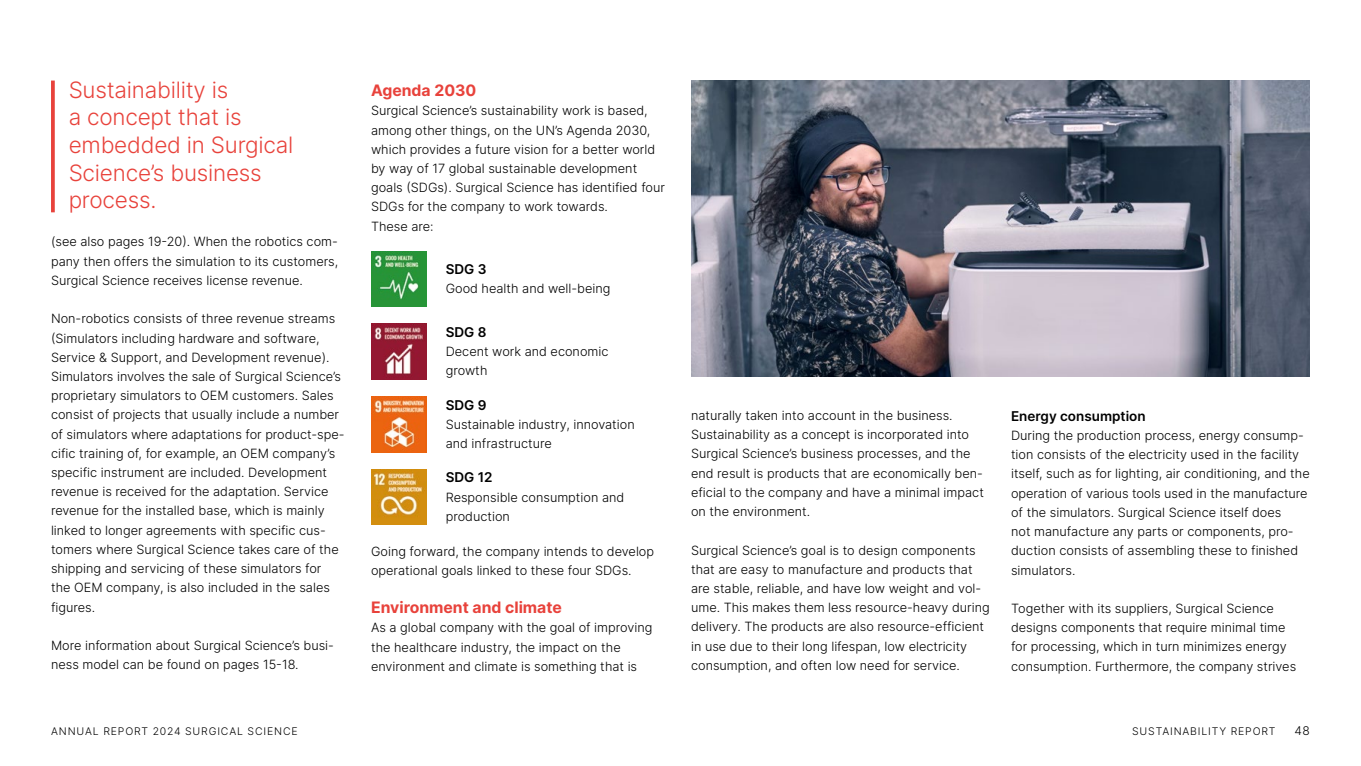
<style>
.page{position:relative;width:1361px;height:766px;background:#fff}
.page>*{position:absolute;margin:0;border:0;box-sizing:border-box;transform-origin:0 0}
.t1{font:300 22.5px/27.6px "Inter";letter-spacing:-.01em;color:#e8423b}
.t2{font:700 15.75px "Inter";color:#e8423b}
.t3{font:600 13.5px "Inter";color:#000}
.t4{font:300 12.75px/19.2px "Inter";color:#000}
.t5{font:300 12px "Inter";color:#000}
.t6{font:300 10.5px "Inter";letter-spacing:.08em;color:#000}
</style>
<div class="page">
<img style="left:371px;top:251px;width:55px;height:55px">
<img style="left:371px;top:324px;width:55px;height:55px">
<img style="left:371px;top:396px;width:55px;height:56px">
<img style="left:371px;top:469px;width:55px;height:55px">
<img style="left:691px;top:81px;width:619px;height:295px">
<svg style="left:51px;top:80px;width:4px;height:132px"></svg>
<h1 class="t1" style="left:69px;top:75px;width:226px">Sustainability is<br>a concept that is embedded in Surgical<br>Science’s business process.</h1>
<p class="t4" style="left:51px;top:232px;width:289px;text-align:justify">(see also pages 19-20). When the robotics com&shy;pany then offers the simulation to its customers, Surgical Science receives license revenue.</p>
<p class="t4" style="left:51px;top:309px;width:295px">Non-robotics consists of three revenue streams (Simulators including hardware and software, Service &amp; Support, and Development revenue).<br>Simulators involves the sale of Surgical Science’s proprietary simulators to OEM customers. Sales consist of projects that usually include a number of simulators where adaptations for product-spe&shy;cific training of, for example, an OEM company’s specific instrument are included. Development revenue is received for the adaptation. Service revenue for the installed base, which is mainly linked to longer agreements with specific cus&shy;tomers where Surgical Science takes care of the shipping and servicing of these simulators for<br>the OEM company, is also included in the sales figures.</p>
<p class="t4" style="left:51px;top:635px;width:284px">More information about Surgical Science’s busi&shy;ness model can be found on pages 15-18.</p>
<p class="t2" style="left:371px;top:79px;width:107px">Agenda 2030</p>
<p class="t4" style="left:371px;top:101px;width:295px">Surgical Science’s sustainability work is based, among other things, on the UN’s Agenda 2030, which provides a future vision for a better world by way of 17 global sustainable development goals (SDGs). Surgical Science has identified four SDGs for the company to work towards.<br>These are:</p>
<p class="t3" style="left:446px;top:259px;width:42px">SDG 3</p>
<p class="t4" style="left:446px;top:278px;width:166px">Good health and well-being</p>
<p class="t3" style="left:446px;top:322px;width:42px">SDG 8</p>
<p class="t4" style="left:446px;top:341px;width:164px">Decent work and economic growth</p>
<p class="t3" style="left:446px;top:394px;width:42px">SDG 9</p>
<p class="t4" style="left:446px;top:414px;width:190px">Sustainable industry, innovation and infrastructure</p>
<p class="t3" style="left:446px;top:467px;width:48px">SDG 12</p>
<p class="t4" style="left:446px;top:487px;width:180px">Responsible consumption and production</p>
<p class="t4" style="left:371px;top:541px;width:285px">Going forward, the company intends to develop operational goals linked to these four SDGs.</p>
<p class="t2" style="left:371px;top:595px;width:192px">Environment and climate</p>
<p class="t4" style="left:371px;top:617px;width:283px">As a global company with the goal of improving the healthcare industry, the impact on the environment and climate is something that is</p>
<p class="t4" style="left:691px;top:405px;width:294px">naturally taken into account in the business.<br>Sustainability as a concept is incorporated into Surgical Science’s business processes, and the end result is products that are economically ben&shy;eficial to the company and have a minimal impact on the environment.</p>
<p class="t4" style="left:691px;top:540px;width:300px">Surgical Science’s goal is to design components that are easy to manufacture and products that are stable, reliable, and have low weight and vol&shy;ume. This makes them less resource-heavy during delivery. The products are also resource-efficient in use due to their long lifespan, low electricity consumption, and often low need for service.</p>
<p class="t3" style="left:1011px;top:405px;width:136px">Energy consumption</p>
<p class="t4" style="left:1011px;top:425px;width:300px">During the production process, energy consump&shy;tion consists of the electricity used in the facility itself, such as for lighting, air conditioning, and the operation of various tools used in the manufacture of the simulators. Surgical Science itself does<br>not manufacture any parts or components, pro&shy;duction consists of assembling these to finished simulators.</p>
<p class="t4" style="left:1011px;top:598px;width:287px">Together with its suppliers, Surgical Science designs components that require minimal time for processing, which in turn minimizes energy consumption. Furthermore, the company strives</p>
<p class="t6" style="left:51px;top:723px;width:248px">ANNUAL REPORT 2024 SURGICAL SCIENCE</p>
<p class="t6" style="left:1132px;top:723px;width:145px">SUSTAINABILITY REPORT</p>
<p class="t5" style="left:1294px;top:721px;width:17px">48</p>
</div>
